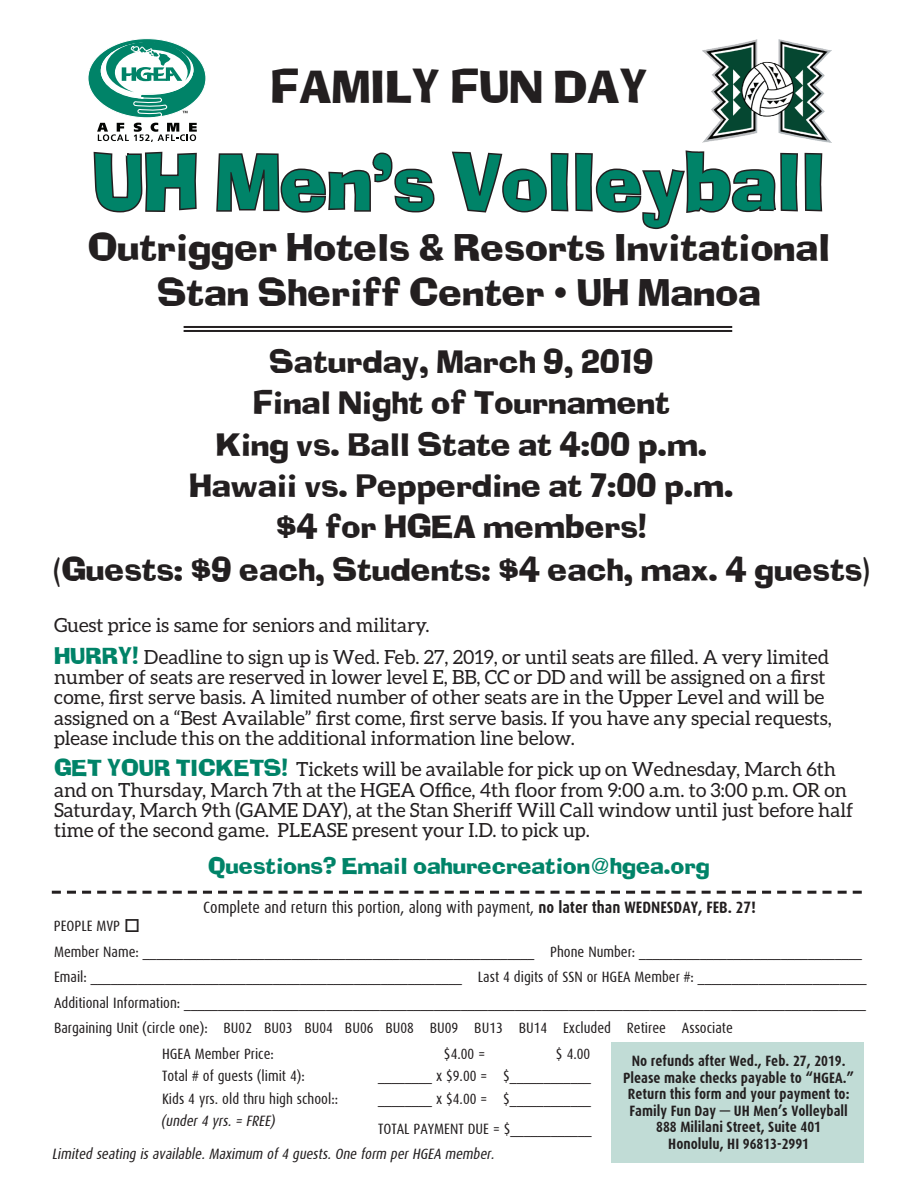
<style>
.page{position:relative;width:918px;height:1188px;background:#fff}
.page>*{position:absolute;margin:0;border:0;box-sizing:border-box;transform-origin:0 0}
.t1{font:75px "Ad Lib";color:#008368}
.t2{font:45px "Ad Lib";color:#231f20}
.t3{font:37.5px/45px "Ad Lib";color:#231f20;text-align:center}
.t4{font:31.5px/41.7px "Ad Lib";color:#231f20;text-align:center}
.t5{font:22.5px "Ad Lib";color:#008368}
.t6{font:19.5px/20.2px "Aleo";color:#231f20}
.t7{font:16.5px "Dax Condensed";color:#231f20}
.t8{font:15px/30px "Dax Condensed";color:#231f20}
.t9{font:700 15px/16.5px "Dax Condensed";color:#231f20;text-align:center}
.t10{font:italic 15px "Dax Condensed";color:#231f20}
.s1{font-family:"Dax Condensed";font-weight:700}
.s2{font-family:"Ad Lib";font-size:22.5px;color:#008368}
.s3{font-weight:700}
</style>
<div class="page">
<img style="left:702px;top:40px;width:129px;height:103px">
<svg style="left:88px;top:38px;width:118px;height:104px"></svg>
<svg style="left:93px;top:151px;width:104px;height:62px"></svg>
<svg style="left:216px;top:152px;width:219px;height:61px"></svg>
<svg style="left:452px;top:150px;width:371px;height:80px"></svg>
<hr style="left:184px;top:326px;width:548px;height:2px;background:#231f20">
<hr style="left:184px;top:330px;width:548px;height:2px;background:#231f20">
<div style="left:611px;top:1042px;width:253px;height:120px;background:#c1dcd6"></div>
<svg style="left:52px;top:891px;width:810px;height:3px"></svg>
<h2 class="t2" style="left:271px;top:68px;width:378px">FAMILY FUN DAY</h2>
<h1 class="t1" style="left:93px;top:151px;width:734px">UH Men's Volleyball</h1>
<h3 class="t3" style="left:88px;top:228px;width:744px">Outrigger Hotels &amp; Resorts Invitational<br>Stan Sheriff Center <span class="s1">•</span> UH Manoa</h3>
<h3 class="t4" style="left:53px;top:344px;width:819px">Saturday, March 9, 2019<br>Final Night of Tournament<br>King vs. Ball State at 4:00 p.m.<br>Hawaii vs. Pepperdine at 7:00 p.m.<br>$4 for HGEA members!<br>(Guests: $9 each, Students: $4 each, max. 4 guests)</h3>
<p class="t6" style="left:54px;top:609px;width:777px;line-height:31.7px">Guest price is same for seniors and military.<br><span class="s2">HURRY!</span> Deadline to sign up is Wed. Feb. 27, 2019, or until seats are filled. A very limited</p>
<p class="t6" style="left:54px;top:667px;width:779px">number of seats are reserved in lower level E, BB, CC or DD and will be assigned on a first come, first serve basis. A limited number of other seats are in the Upper Level and will be assigned on a “Best Available” first come, first serve basis. If you have any special requests, please include this on the additional information line below.</p>
<p class="t6" style="left:54px;top:759px;width:801px"><span class="s2">GET YOUR TICKETS!</span> Tickets will be available for pick up on Wednesday, March 6th and on Thursday, March 7th at the HGEA Office, 4th floor from 9:00 a.m. to 3:00 p.m. OR on Saturday, March 9th (GAME DAY), at the Stan Sheriff Will Call window until just before half time of the second game. PLEASE present your I.D. to pick up.</p>
<p class="t5" style="left:208px;top:856px;width:503px">Questions? Email oahurecreation@hgea.org</p>
<p class="t7" style="left:203px;top:898px;width:554px">Complete and return this portion, along with payment, <span class="s3">no later than WEDNESDAY, FEB. 27!</span></p>
<p class="t8" style="left:54px;top:937px;width:809px">Member Name: __________________________________________________________ Phone Number: _________________________________</p>
<p class="t8" style="left:54px;top:962px;width:814px">Email: _______________________________________________________ Last 4 digits of SSN or HGEA Member #: _________________________</p>
<p class="t8" style="left:54px;top:988px;width:813px">Additional Information: _____________________________________________________________________________________________________</p>
<p class="t8" style="left:54px;top:1013px;width:680px">Bargaining Unit (circle one): BU02 BU03 BU04 BU06 BU08 BU09 BU13 BU14 Excluded Retiree Associate</p>
<p class="t8" style="left:162px;top:1039px;width:113px">HGEA Member Price:</p>
<p class="t8" style="left:444px;top:1039px;width:43px">$4.00 =</p>
<p class="t8" style="left:556px;top:1039px;width:36px">$ 4.00</p>
<p class="t8" style="left:162px;top:1061px;width:144px">Total # of guests (limit 4):</p>
<p class="t8" style="left:378px;top:1061px;width:214px">________ x $9.00 = $____________</p>
<p class="t8" style="left:162px;top:1084px;width:178px">Kids 4 yrs. old thru high school::</p>
<p class="t8" style="left:378px;top:1084px;width:215px">________ x $4.00 = $____________<br>TOTAL PAYMENT DUE = $____________</p>
<p class="t10" style="left:52px;top:1145px;width:447px">Limited seating is available. Maximum of 4 guests. One form per HGEA member.</p>
<p class="t8" style="left:54px;top:911px;width:88px">PEOPLE MVP □</p>
<p class="t9" style="left:623px;top:1053px;width:233px">No refunds after Wed., Feb. 27, 2019.<br>Please make checks payable to “HGEA.” Return this form and your payment to:<br>Family Fun Day — UH Men’s Volleyball 888 Mililani Street, Suite 401<br>Honolulu, HI 96813-2991</p>
<p class="t10" style="left:161px;top:1112px;width:118px">(under 4 yrs. = FREE)</p>
</div>
